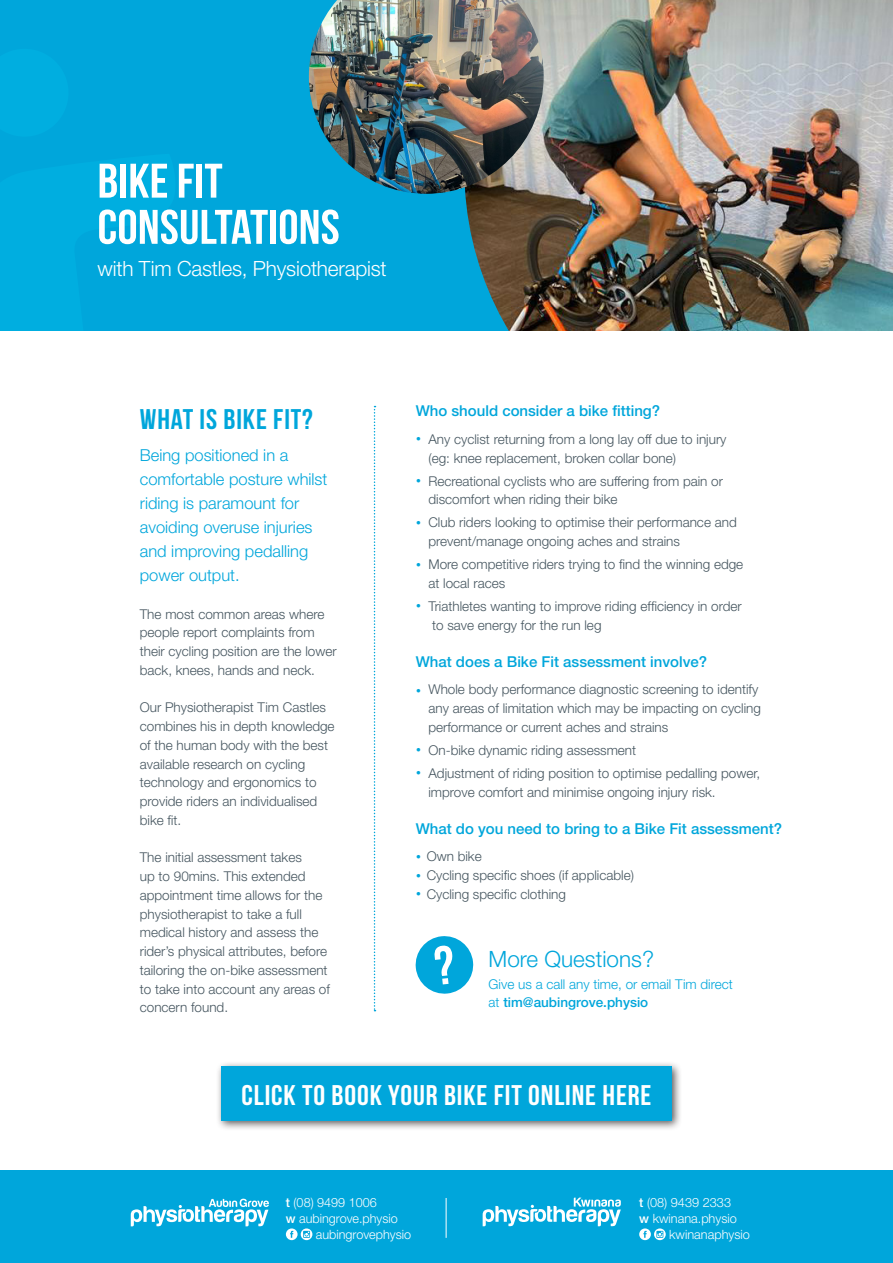
<style>
.page{position:relative;width:893px;height:1263px;background:#fff}
.page>*{position:absolute;margin:0;border:0;box-sizing:border-box;transform-origin:0 0}
.t1{font:48.45px/46.2px "Bebas Neue";letter-spacing:.005em;color:#fff;scale:1.05 1}
.t2{font:28.5px "Bebas Neue";letter-spacing:.03em;color:#fff;scale:1.04 1}
.t3{font:28.5px "Bebas Neue";letter-spacing:.03em;color:#00a6db;scale:1.04 1}
.t4{font:300 22.5px "Helvetica Neue";color:#00a6db}
.t5{font:300 21px "Helvetica Neue";letter-spacing:-.01em;color:#fff}
.t6{font:300 16.5px/24px "Helvetica Neue";color:#00a6db}
.t7{font:500 15px "Helvetica Neue";color:#00a6db}
.t8{font:300 13.5px/18.8px "Helvetica Neue";color:#45555f}
.t9{font:300 13.5px/18px "Helvetica Neue";color:#00a6db}
.t10{font:300 12.75px "Helvetica Neue";color:#fff}
.s1{font-weight:900;font-stretch:expanded;color:#00a6db}
.s2{font-weight:500}
</style>
<div class="page">
<div style="left:0;top:0;width:464px;height:331px;background:#00a6db"></div>
<img style="left:464px;top:0;width:429px;height:331px">
<div style="left:0;top:46px;width:179px;height:285px;background:#00a6db"></div>
<div style="left:0;top:1170px;width:893px;height:93px;background:#00a6db"></div>
<svg style="left:639px;top:1228px;width:12px;height:12px"></svg>
<svg style="left:643px;top:1231px;width:4px;height:7px"></svg>
<svg style="left:654px;top:1228px;width:12px;height:12px"></svg>
<svg style="left:656px;top:1231px;width:7px;height:7px"></svg>
<svg style="left:483px;top:1197px;width:138px;height:29px"></svg>
<svg style="left:286px;top:1228px;width:12px;height:12px"></svg>
<svg style="left:290px;top:1231px;width:3px;height:7px"></svg>
<svg style="left:301px;top:1228px;width:11px;height:12px"></svg>
<svg style="left:303px;top:1231px;width:7px;height:7px"></svg>
<svg style="left:131px;top:1199px;width:138px;height:27px"></svg>
<hr style="left:446px;top:1198px;width:1px;height:40px;background:#fff">
<div style="left:215px;top:1060px;width:467px;height:71px;background:#231f20;opacity:.75"></div>
<div style="left:221px;top:1067px;width:450px;height:54px;background:#00a6db"></div>
<svg style="left:415px;top:936px;width:59px;height:58px"></svg>
<svg style="left:374px;top:406px;width:1px;height:605px"></svg>
<img style="left:309px;top:0;width:235px;height:194px">
<p class="t1" style="left:98px;top:157px;width:232px">BIKE FIT<br>CONSULTATIONS</p>
<p class="t5" style="left:98px;top:256px;width:291px">with Tim Castles, Physiotherapist</p>
<p class="t3" style="left:140px;top:403px;width:168px">WHAT IS BIKE FIT?</p>
<p class="t6" style="left:140px;top:443px;width:189px">Being positioned in a comfortable posture whilst riding is paramount for avoiding overuse injuries and improving pedalling power output.</p>
<p class="t8" style="left:140px;top:604px;width:198px">The most common areas where people report complaints from their cycling position are the lower back, knees, hands and neck.</p>
<p class="t8" style="left:140px;top:698px;width:196px">Our Physiotherapist Tim Castles combines his in depth knowledge of the human body with the best available research on cycling technology and ergonomics to provide riders an individualised bike fit.</p>
<p class="t8" style="left:140px;top:848px;width:192px">The initial assessment takes<br>up to 90mins. This extended appointment time allows for the physiotherapist to take a full medical history and assess the rider’s physical attributes, before tailoring the on-bike assessment to take into account any areas of concern found.</p>
<p class="t7" style="left:416px;top:402px;width:246px">Who should consider a bike fitting?</p>
<p class="t8" style="left:428px;top:429px;width:300px;text-indent:-13px"><span class="s1">·</span> Any cyclist returning from a long lay off due to injury (eg: knee replacement, broken collar bone)</p>
<p class="t8" style="left:428px;top:471px;width:296px;text-indent:-13px"><span class="s1">·</span> Recreational cyclists who are suffering from pain or discomfort when riding their bike</p>
<p class="t8" style="left:428px;top:513px;width:310px;text-indent:-13px"><span class="s1">·</span> Club riders looking to optimise their performance and prevent/manage ongoing aches and strains</p>
<p class="t8" style="left:428px;top:554px;width:316px;text-indent:-13px"><span class="s1">·</span> More competitive riders trying to find the winning edge at local races</p>
<p class="t8" style="left:432px;top:596px;width:311px;text-indent:-17px"><span class="s1">·</span> Triathletes wanting to improve riding efficiency in order to save energy for the run leg</p>
<p class="t7" style="left:416px;top:653px;width:293px">What does a Bike Fit assessment involve?</p>
<p class="t8" style="left:428px;top:680px;width:334px;text-indent:-13px"><span class="s1">·</span> Whole body performance diagnostic screening to identify any areas of limitation which may be impacting on cycling performance or current aches and strains</p>
<p class="t8" style="left:416px;top:740px;width:222px"><span class="s1">·</span> On-bike dynamic riding assessment</p>
<p class="t8" style="left:428px;top:763px;width:333px;text-indent:-13px"><span class="s1">·</span> Adjustment of riding position to optimise pedalling power, improve comfort and minimise ongoing injury risk.</p>
<p class="t7" style="left:416px;top:820px;width:368px">What do you need to bring to a Bike Fit assessment?</p>
<p class="t8" style="left:416px;top:847px;width:68px"><span class="s1">·</span> Own bike</p>
<p class="t8" style="left:416px;top:865px;width:220px"><span class="s1">·</span> Cycling specific shoes (if applicable)</p>
<p class="t8" style="left:416px;top:884px;width:152px"><span class="s1">·</span> Cycling specific clothing</p>
<p class="t4" style="left:489px;top:945px;width:167px">More Questions?</p>
<p class="t9" style="left:489px;top:975px;width:246px">Give us a call any time, or email Tim direct at <span class="s2">tim@aubingrove.physio</span></p>
<p class="t2" style="left:241px;top:1079px;width:396px">CLICK TO BOOK YOUR BIKE FIT ONLINE HERE</p>
<p class="t10" style="left:286px;top:1194px;width:92px"><span class="s2">t</span> (08) 9499 1006</p>
<p class="t10" style="left:286px;top:1210px;width:114px"><span class="s2">w</span> aubingrove.physio</p>
<p class="t10" style="left:316px;top:1226px;width:97px">aubingrovephysio</p>
<p class="t10" style="left:639px;top:1194px;width:93px"><span class="s2">t</span> (08) 9439 2333</p>
<p class="t10" style="left:639px;top:1210px;width:99px"><span class="s2">w</span> kwinana.physio</p>
<p class="t10" style="left:669px;top:1226px;width:82px">kwinanaphysio</p>
</div>
